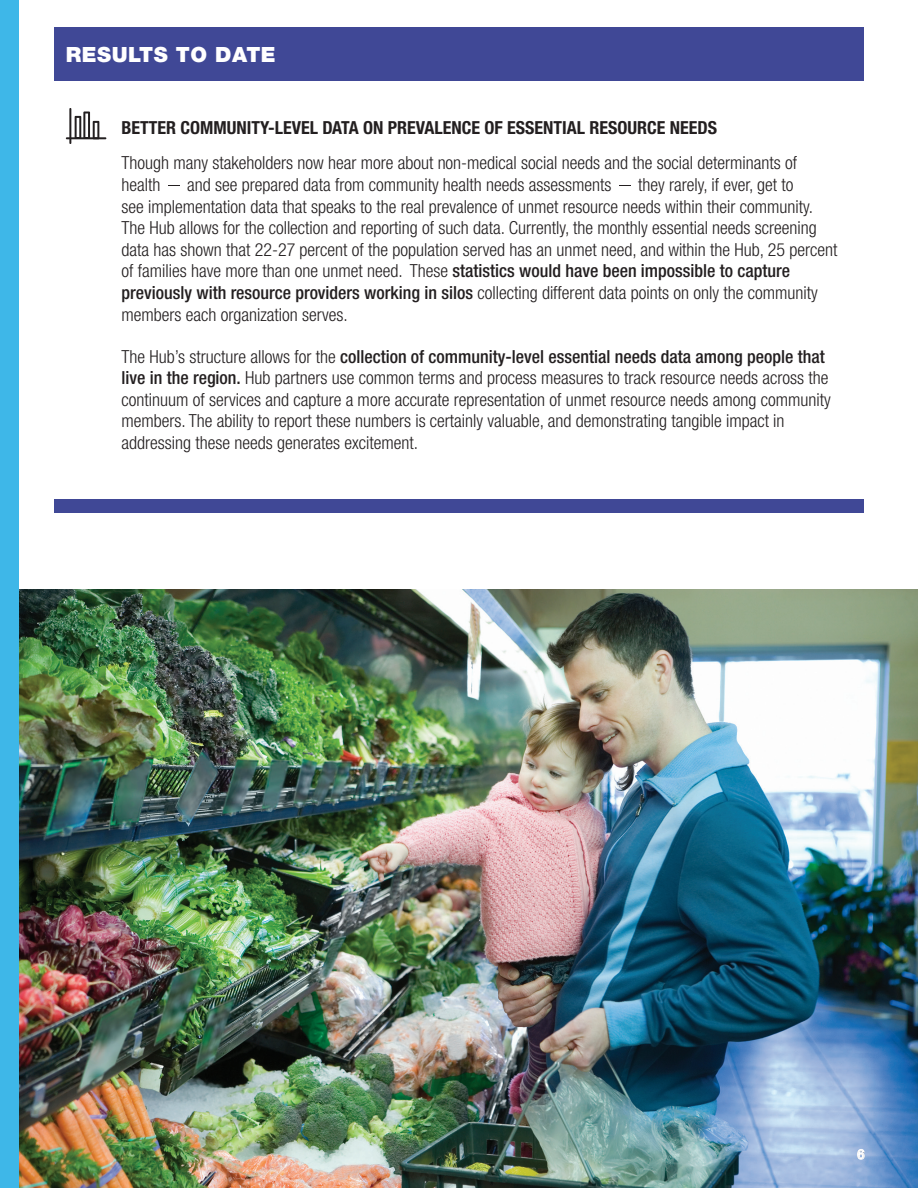
<style>
.page{position:relative;width:918px;height:1188px;background:#fff}
.page>*{position:absolute;margin:0;border:0;box-sizing:border-box;transform-origin:0 0}
.t1{font:900 21px "Helvetica Neue LT Std";letter-spacing:.025em;color:#fff}
.t2{font:300 condensed 18px/21.6px "Helvetica Neue LT Std";color:#231f20}
.t3{font:700 condensed 18px "Helvetica Neue LT Std";color:#231f20}
.t4{font:500 13.5px "Helvetica Neue LT Std";color:#fff}
.s1{font-weight:500}
</style>
<div class="page">
<div style="left:54px;top:27px;width:810px;height:54px;background:#404896"></div>
<div style="left:54px;top:500px;width:810px;height:13px;background:#404896"></div>
<img style="left:19px;top:590px;width:899px;height:598px">
<div style="left:0;top:0;width:19px;height:1188px;background:#3eb7e8"></div>
<svg style="left:75px;top:112px;width:24px;height:25px"></svg>
<hr style="left:69px;top:108px;width:2px;height:36px;background:#231f20">
<hr style="left:66px;top:137px;width:40px;height:2px;background:#231f20">
<svg style="left:857px;top:1149px;width:8px;height:11px"></svg>
<p class="t1" style="left:66px;top:42px;width:211px">RESULTS TO DATE</p>
<p class="t3" style="left:122px;top:117px;width:597px">BETTER COMMUNITY-LEVEL DATA ON PREVALENCE OF ESSENTIAL RESOURCE NEEDS</p>
<p class="t2" style="left:122px;top:152px;width:717px">Though many stakeholders now hear more about non-medical social needs and the social determinants of health - and see prepared data from community health needs assessments - they rarely, if ever, get to<br>see implementation data that speaks to the real prevalence of unmet resource needs within their community.<br>The Hub allows for the collection and reporting of such data. Currently, the monthly essential needs screening data has shown that 22-27 percent of the population served has an unmet need, and within the Hub, 25 percent of families have more than one unmet need. These <span class="s1">statistics would have been impossible to capture previously with resource providers working in silos</span> collecting different data points on only the community members each organization serves.</p>
<p class="t2" style="left:122px;top:345px;width:711px">The Hub’s structure allows for the <span class="s1">collection of community-level essential needs data among people that live in the region.</span> Hub partners use common terms and process measures to track resource needs across the continuum of services and capture a more accurate representation of unmet resource needs among community members. The ability to report these numbers is certainly valuable, and demonstrating tangible impact in addressing these needs generates excitement.</p>
<p class="t4" style="left:857px;top:1146px;width:9px">6</p>
</div>
